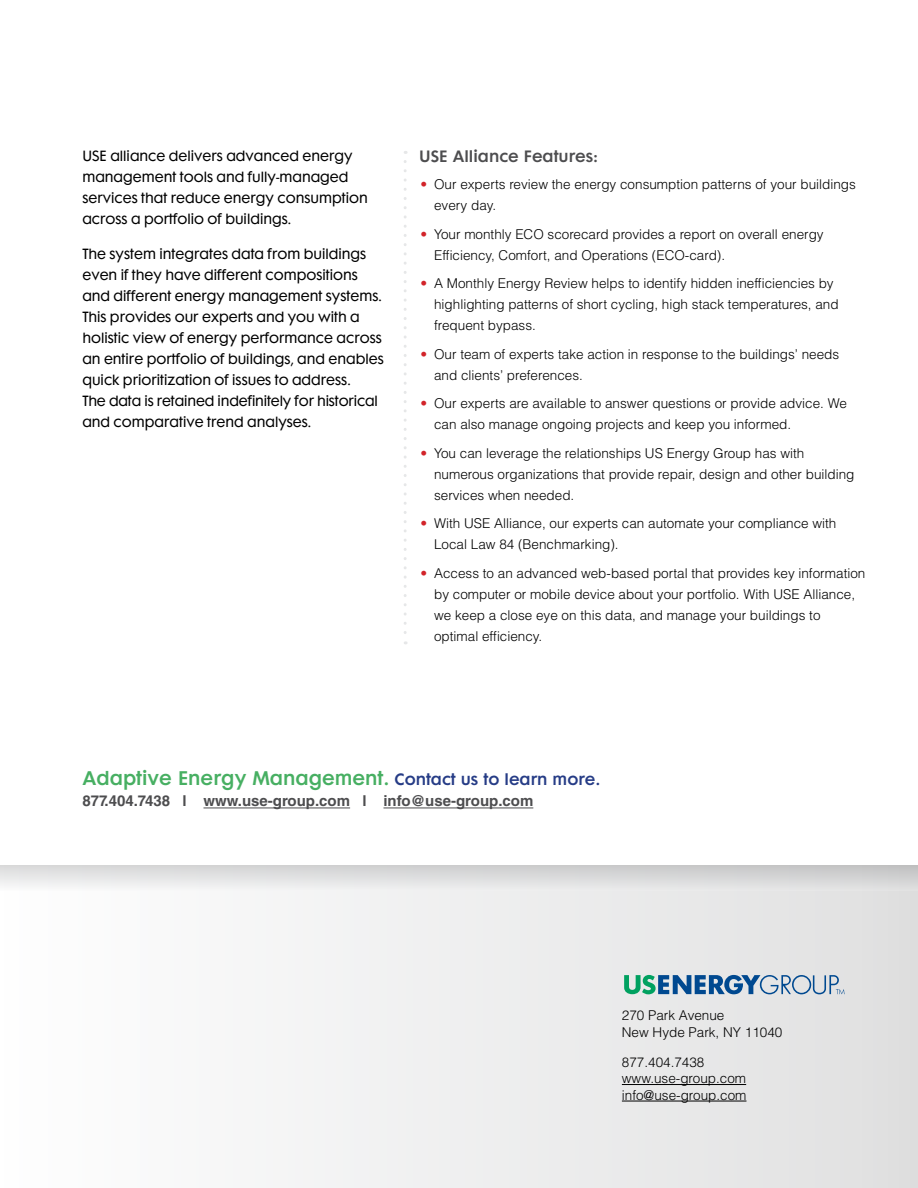
<style>
.page{position:relative;width:918px;height:1188px;background:#fff}
.page>*{position:absolute;margin:0;border:0;box-sizing:border-box;transform-origin:0 0}
.t1{font:18px "Cg Futura Maxi De";color:#47af62}
.t2{font:700 15px "Helvetica LT Std";color:#4d4d4f}
.t3{font:15px "Cg Futura Maxi De";color:#4d4d4f}
.t4{font:300 13.5px/21px "Helvetica LT Std";color:#000}
.t5{font:13.5px/21px "Cg Futura Maxi Bk";color:#000}
.s1{color:#d2232a}
.s2{font-size:15px;color:#263c86}
</style>
<div class="page">
<div style="left:0;top:866px;width:918px;height:322px;background:linear-gradient(to right,#fefeff,#e0e0e0)"></div>
<svg style="left:624px;top:975px;width:221px;height:19px;background:#7da6ba"></svg>
<hr style="left:204px;top:808px;width:146px;height:1px;background:#4d4d4f">
<hr style="left:383px;top:808px;width:150px;height:1px;background:#4d4d4f">
<hr style="left:622px;top:1084px;width:124px;height:1px;background:#000">
<hr style="left:622px;top:1101px;width:124px;height:1px;background:#000">
<svg style="left:0;top:866px;width:918px;height:25px;background:#dededf"></svg>
<svg style="left:404px;top:161px;width:3px;height:483px"></svg>
<p class="t5" style="left:82px;top:146px;width:287px">USE alliance delivers advanced energy management tools and fully-managed services that reduce energy consumption across a portfolio of buildings.</p>
<p class="t5" style="left:82px;top:244px;width:303px">The system integrates data from buildings even if they have different compositions and different energy management systems.<br>This provides our experts and you with a holistic view of energy performance across an entire portfolio of buildings, and enables quick prioritization of issues to address.<br>The data is retained indefinitely for historical and comparative trend analyses.</p>
<p class="t3" style="left:419px;top:147px;width:181px">USE Alliance Features:</p>
<p class="t4" style="left:434px;top:174px;width:423px;text-indent:-14px"><span class="s1">•</span> Our experts review the energy consumption patterns of your buildings every day.</p>
<p class="t4" style="left:434px;top:223px;width:391px;text-indent:-14px"><span class="s1">•</span> Your monthly ECO scorecard provides a report on overall energy<br>Efficiency, Comfort, and Operations (ECO-card).</p>
<p class="t4" style="left:434px;top:273px;width:406px;text-indent:-14px"><span class="s1">•</span> A Monthly Energy Review helps to identify hidden inefficiencies by highlighting patterns of short cycling, high stack temperatures, and frequent bypass.</p>
<p class="t4" style="left:434px;top:343px;width:407px;text-indent:-14px"><span class="s1">•</span> Our team of experts take action in response to the buildings’ needs and clients’ preferences.</p>
<p class="t4" style="left:434px;top:393px;width:414px;text-indent:-14px"><span class="s1">•</span> Our experts are available to answer questions or provide advice. We can also manage ongoing projects and keep you informed.</p>
<p class="t4" style="left:434px;top:442px;width:422px;text-indent:-14px"><span class="s1">•</span> You can leverage the relationships US Energy Group has with numerous organizations that provide repair, design and other building services when needed.</p>
<p class="t4" style="left:434px;top:513px;width:404px;text-indent:-14px"><span class="s1">•</span> With USE Alliance, our experts can automate your compliance with<br>Local Law 84 (Benchmarking).</p>
<p class="t4" style="left:434px;top:562px;width:433px;text-indent:-14px"><span class="s1">•</span> Access to an advanced web-based portal that provides key information by computer or mobile device about your portfolio. With USE Alliance, we keep a close eye on this data, and manage your buildings to optimal efficiency.</p>
<h1 class="t1" style="left:82px;top:768px;width:520px">Adaptive Energy Management. <span class="s2">Contact us to learn more.</span></h1>
<p class="t2" style="left:82px;top:792px;width:452px">877.404.7438 l www.use-group.com l info@use-group.com</p>
<p class="t4" style="left:622px;top:1007px;width:162px;line-height:16.5px">270 Park Avenue<br>New Hyde Park, NY 11040</p>
<p class="t4" style="left:622px;top:1054px;width:126px;line-height:16.5px">877.404.7438 www.use-group.com info@use-group.com</p>
</div>
